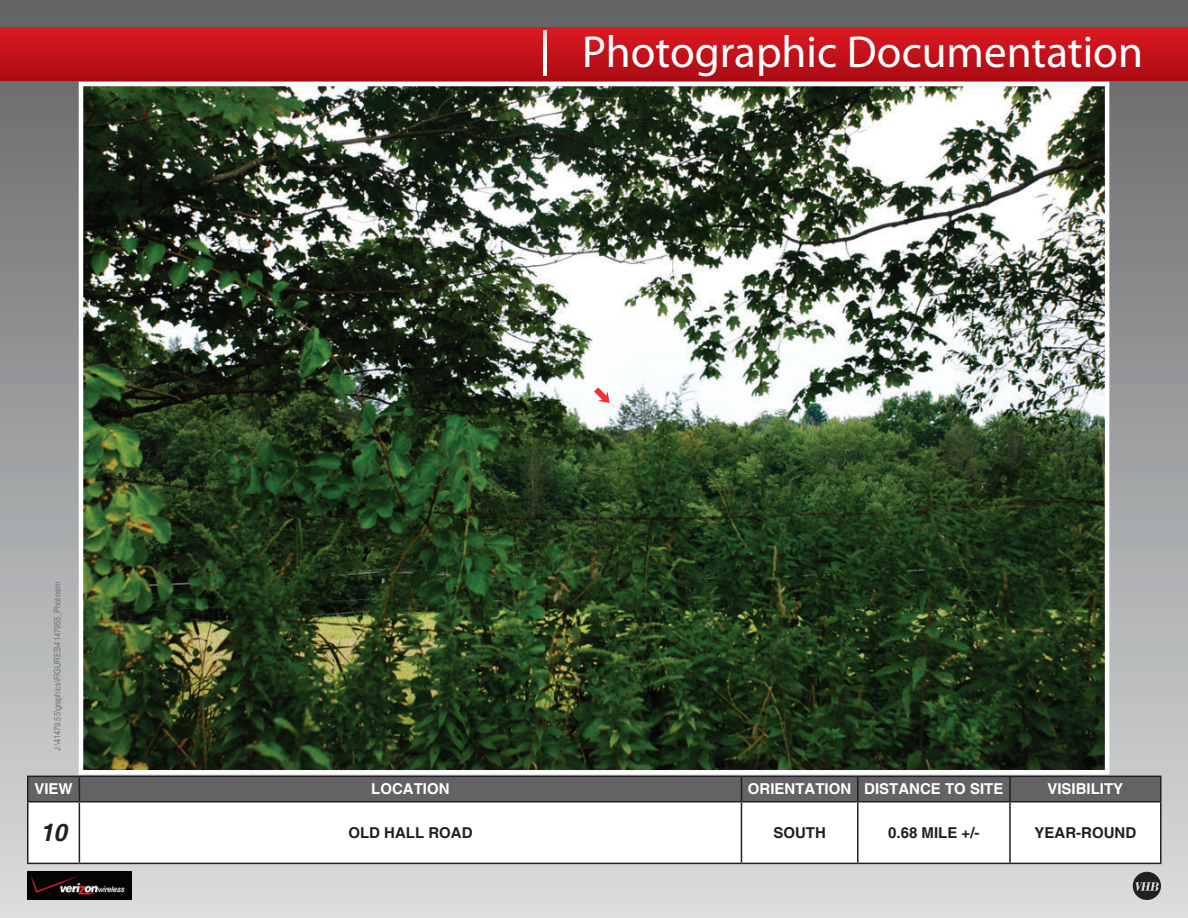
<style>
.page{position:relative;width:1188px;height:918px;background:#fff}
.page>*{position:absolute;margin:0;border:0;box-sizing:border-box;transform-origin:0 0}
.t1{font:45px "Myriad Pro";color:#fff}
.t2{font:italic 700 24px "Helvetica";color:#231f20}
.t3{font:700 15px "Helvetica";color:#fff}
.t4{font:700 15px "Helvetica";color:#231f20}
.t5{font:condensed 9px "Helvetica";color:#717275}
</style>
<div class="page">
<div style="left:0;top:0;width:1188px;height:918px;background:linear-gradient(to bottom,#646466,#dbdede)"></div>
<svg style="left:1133px;top:872px;width:28px;height:28px"></svg>
<div style="left:0;top:27px;width:1188px;height:53px;background:linear-gradient(to bottom,#de1a21,#aa0c14)"></div>
<svg style="left:543px;top:30px;width:3px;height:45px"></svg>
<img style="left:84px;top:87px;width:1020px;height:683px">
<div style="left:79px;top:82px;width:1030px;height:693px;border:4px solid #fff"></div>
<svg style="left:28px;top:802px;width:1133px;height:61px"></svg>
<div style="left:27px;top:776px;width:1133px;height:25px;background:#636366"></div>
<hr style="left:858px;top:776px;width:152px;height:1px;background:#231f20">
<hr style="left:857px;top:777px;width:2px;height:24px;background:#231f20">
<hr style="left:1010px;top:776px;width:152px;height:1px;background:#231f20">
<hr style="left:1009px;top:777px;width:2px;height:24px;background:#231f20">
<hr style="left:1160px;top:777px;width:2px;height:24px;background:#231f20">
<hr style="left:27px;top:801px;width:52px;height:1px;background:#231f20">
<hr style="left:27px;top:803px;width:1px;height:60px;background:#231f20">
<hr style="left:79px;top:801px;width:662px;height:1px;background:#231f20">
<hr style="left:79px;top:803px;width:1px;height:60px;background:#231f20">
<hr style="left:741px;top:801px;width:117px;height:1px;background:#231f20">
<hr style="left:741px;top:803px;width:1px;height:60px;background:#231f20">
<hr style="left:858px;top:801px;width:152px;height:1px;background:#231f20">
<hr style="left:857px;top:803px;width:2px;height:60px;background:#231f20">
<hr style="left:1010px;top:801px;width:152px;height:1px;background:#231f20">
<hr style="left:1009px;top:803px;width:2px;height:60px;background:#231f20">
<hr style="left:1160px;top:803px;width:2px;height:60px;background:#231f20">
<hr style="left:27px;top:863px;width:52px;height:1px;background:#231f20">
<hr style="left:79px;top:863px;width:662px;height:1px;background:#231f20">
<hr style="left:741px;top:863px;width:117px;height:1px;background:#231f20">
<hr style="left:858px;top:863px;width:152px;height:1px;background:#231f20">
<hr style="left:1010px;top:863px;width:152px;height:1px;background:#231f20">
<svg style="left:594px;top:387px;width:16px;height:16px"></svg>
<img style="left:27px;top:872px;width:105px;height:28px">
<h1 class="t1" style="left:582px;top:24px;width:562px">Photographic Documentation</h1>
<p class="t5" style="left:52px;top:751px;width:171px;rotate:-90deg">J:\41479.55\graphics\FIGURES\4147955_Photosim</p>
<p class="t3" style="left:34px;top:780px;width:40px">VIEW</p>
<p class="t3" style="left:371px;top:780px;width:80px">LOCATION</p>
<p class="t3" style="left:748px;top:780px;width:257px">ORIENTATION DISTANCE TO SITE</p>
<p class="t3" style="left:1047px;top:780px;width:77px">VISIBILITY</p>
<h2 class="t2" style="left:40px;top:818px;width:28px">10</h2>
<p class="t4" style="left:348px;top:824px;width:126px">OLD HALL ROAD</p>
<p class="t4" style="left:773px;top:824px;width:54px">SOUTH</p>
<p class="t4" style="left:888px;top:824px;width:93px">0.68 MILE +/-</p>
<p class="t4" style="left:1035px;top:824px;width:103px">YEAR-ROUND</p>
</div>
